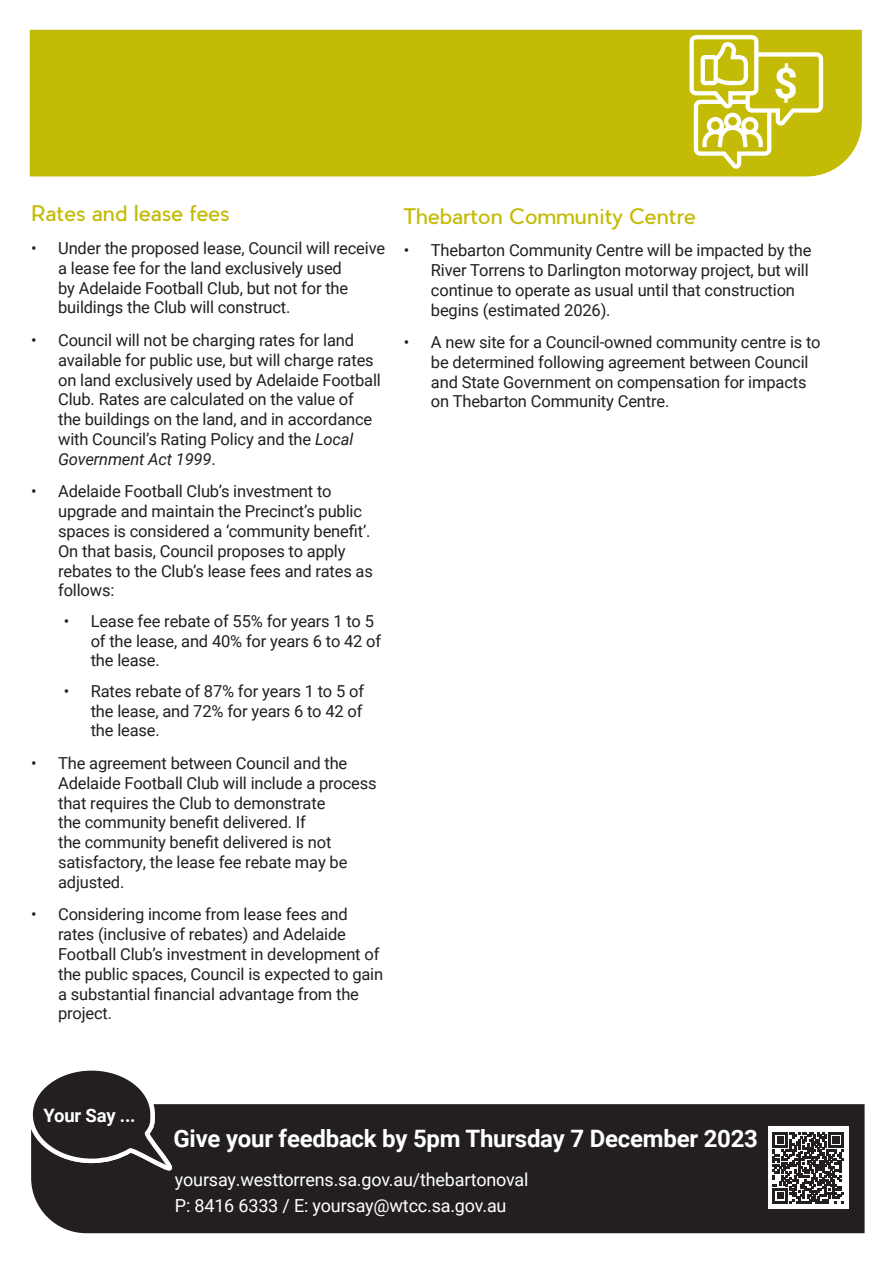
<style>
.page{position:relative;width:893px;height:1263px;background:#fff}
.page>*{position:absolute;margin:0;border:0;box-sizing:border-box;transform-origin:0 0}
.t1{font:700 42px "Roboto";color:#fff}
.t2{font:700 24px "Roboto";letter-spacing:-.01em;color:#fff}
.t3{font:21px "Pier Sans";letter-spacing:-.01em;color:#c3bb06}
.t4{font:700 18.45px "Roboto";letter-spacing:-.01em;color:#fff}
.t5{font:18px "Roboto";letter-spacing:-.01em;color:#fff}
.t6{font:16.5px/19.8px "Roboto";letter-spacing:-.01em;color:#231f20}
.s1{font-style:italic}
</style>
<div class="page">
<div style="left:31px;top:1104px;width:834px;height:129px;background:#231f20"></div>
<svg style="left:31px;top:1070px;width:141px;height:106px"></svg>
<div style="left:768px;top:1127px;width:80px;height:82px;background:#fff"></div>
<svg style="left:773px;top:1132px;width:70px;height:71px"></svg>
<div style="left:30px;top:30px;width:832px;height:146px;background:#c3bb06"></div>
<svg style="left:689px;top:35px;width:134px;height:134px"></svg>
<p class="t1" style="left:774px;top:54px;width:26px">$</p>
<p class="t3" style="left:31px;top:201px;width:200px">Rates and lease fees</p>
<p class="t6" style="left:58px;top:238px;width:329px;text-indent:-27px">• Under the proposed lease, Council will receive a lease fee for the land exclusively used<br>by Adelaide Football Club, but not for the buildings the Club will construct.</p>
<p class="t6" style="left:58px;top:330px;width:324px;text-indent:-27px">• Council will not be charging rates for land available for public use, but will charge rates on land exclusively used by Adelaide Football Club. Rates are calculated on the value of the buildings on the land, and in accordance with Council’s Rating Policy and the <span class="s1">Local Government Act 1999</span>.</p>
<p class="t6" style="left:58px;top:481px;width:316px;text-indent:-27px">• Adelaide Football Club’s investment to upgrade and maintain the Precinct’s public spaces is considered a ‘community benefit’.<br>On that basis, Council proposes to apply rebates to the Club’s lease fees and rates as follows:</p>
<p class="t6" style="left:91px;top:610px;width:292px;text-indent:-27px">• Lease fee rebate of 55% for years 1 to 5 of the lease, and 40% for years 6 to 42 of the lease.</p>
<p class="t6" style="left:91px;top:680px;width:275px;text-align:justify;text-indent:-27px">• Rates rebate of 87% for years 1 to 5 of the lease, and 72% for years 6 to 42 of the lease.</p>
<p class="t6" style="left:58px;top:753px;width:320px;text-indent:-27px">• The agreement between Council and the Adelaide Football Club will include a process that requires the Club to demonstrate<br>the community benefit delivered. If<br>the community benefit delivered is not satisfactory, the lease fee rebate may be adjusted.</p>
<p class="t6" style="left:58px;top:904px;width:327px;text-indent:-27px">• Considering income from lease fees and rates (inclusive of rebates) and Adelaide Football Club’s investment in development of the public spaces, Council is expected to gain a substantial financial advantage from the project.</p>
<p class="t3" style="left:404px;top:203px;width:293px">Thebarton Community Centre</p>
<p class="t6" style="left:431px;top:240px;width:382px;text-indent:-27px">• Thebarton Community Centre will be impacted by the River Torrens to Darlington motorway project, but will continue to operate as usual until that construction begins (estimated 2026).</p>
<p class="t6" style="left:431px;top:332px;width:391px;text-indent:-27px">• A new site for a Council-owned community centre is to be determined following agreement between Council and State Government on compensation for impacts on Thebarton Community Centre.</p>
<p class="t4" style="left:43px;top:1103px;width:94px">Your Say ...</p>
<p class="t2" style="left:173px;top:1121px;width:586px">Give your feedback by 5pm Thursday 7 December 2023</p>
<p class="t5" style="left:175px;top:1167px;width:355px">yoursay.westtorrens.sa.gov.au/thebartonoval</p>
<p class="t5" style="left:175px;top:1193px;width:333px">P: 8416 6333 / E: yoursay@wtcc.sa.gov.au</p>
</div>
